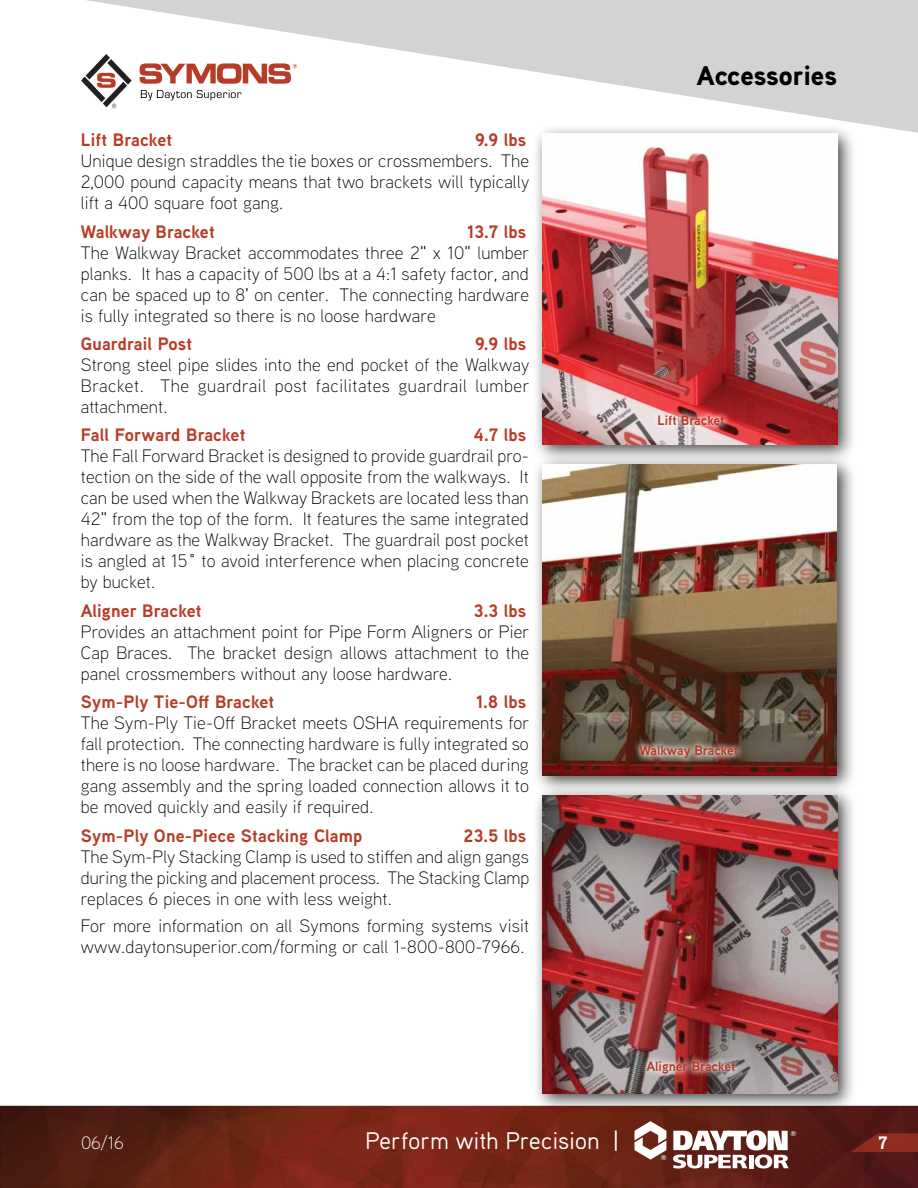
<style>
.page{position:relative;width:918px;height:1188px;background:#fff}
.page>*{position:absolute;margin:0;border:0;box-sizing:border-box;transform-origin:0 0}
.t1{font:900 27px "Aaux Next";color:#000}
.t2{font:24px "Aaux Pro OT";letter-spacing:-.015em;color:#fff}
.t3{font:300 18px/21px "Aaux Next";letter-spacing:.01em;color:#000;text-align:justify}
.t4{font:700 18px "Aaux Next";letter-spacing:.01em;color:#b83b26}
.t5{font:300 18px "Aaux Next";color:#fff}
.t6{font:700 18px "Aaux Next";color:#fff}
.t7{font:700 13.5px "Aaux Next";color:#b83b26}
.t8{font:7.05px "Humanist 777 BT Roman B";color:#fff}
</style>
<div class="page">
<img style="left:0;top:1106px;width:918px;height:82px">
<svg style="left:634px;top:1121px;width:32px;height:39px"></svg>
<svg style="left:673px;top:1130px;width:116px;height:38px"></svg>
<svg style="left:850px;top:1133px;width:68px;height:19px"></svg>
<svg style="left:81px;top:0;width:837px;height:133px;fill:#d1d3d4"></svg>
<div style="left:532px;top:123px;width:325px;height:342px;background:#000;opacity:.75"></div>
<img style="left:543px;top:134px;width:294px;height:310px">
<div style="left:532px;top:454px;width:325px;height:341px;background:#000;opacity:.75"></div>
<img style="left:543px;top:465px;width:294px;height:310px">
<div style="left:532px;top:785px;width:325px;height:329px;background:#000;opacity:.75"></div>
<img style="left:543px;top:795px;width:294px;height:299px">
<svg style="left:651px;top:408px;width:80px;height:24px;background:#d59496"></svg>
<svg style="left:633px;top:739px;width:111px;height:26px;background:#816b60"></svg>
<svg style="left:640px;top:1054px;width:101px;height:27px;background:#a18081"></svg>
<p class="t4" style="left:81px;top:127px;width:93px">Lift Bracket</p>
<p class="t4" style="left:475px;top:127px;width:53px">9.9 lbs</p>
<p class="t3" style="left:81px;top:150px;width:450px">Unique design straddles the tie boxes or crossmembers. The 2,000 pound capacity means that two brackets will typically lift a 400 square foot gang.</p>
<p class="t4" style="left:81px;top:219px;width:136px">Walkway Bracket</p>
<p class="t4" style="left:467px;top:219px;width:61px">13.7 lbs</p>
<p class="t3" style="left:81px;top:241px;width:450px">The Walkway Bracket accommodates three 2" x 10" lumber planks. It has a capacity of 500 lbs at a 4:1 safety factor, and can be spaced up to 8' on center. The connecting hardware is fully integrated so there is no loose hardware</p>
<p class="t4" style="left:81px;top:331px;width:113px">Guardrail Post</p>
<p class="t4" style="left:475px;top:331px;width:53px">9.9 lbs</p>
<p class="t3" style="left:81px;top:354px;width:450px">Strong steel pipe slides into the end pocket of the Walkway Bracket. The guardrail post facilitates guardrail lumber attachment.</p>
<p class="t4" style="left:81px;top:422px;width:166px">Fall Forward Bracket</p>
<p class="t4" style="left:474px;top:422px;width:54px">4.7 lbs</p>
<p class="t3" style="left:81px;top:445px;width:450px">The Fall Forward Bracket is designed to provide guardrail pro&shy;tection on the side of the wall opposite from the walkways. It can be used when the Walkway Brackets are located less than 42" from the top of the form. It features the same integrated hardware as the Walkway Bracket. The guardrail post pocket is angled at 15˚ to avoid interference when placing concrete by bucket.</p>
<p class="t4" style="left:81px;top:598px;width:122px">Aligner Bracket</p>
<p class="t4" style="left:474px;top:598px;width:54px">3.3 lbs</p>
<p class="t3" style="left:81px;top:620px;width:450px">Provides an attachment point for Pipe Form Aligners or Pier Cap Braces. The bracket design allows attachment to the panel crossmembers without any loose hardware.</p>
<p class="t4" style="left:81px;top:689px;width:195px">Sym-Ply Tie-Off Bracket</p>
<p class="t4" style="left:476px;top:689px;width:52px">1.8 lbs</p>
<p class="t3" style="left:81px;top:712px;width:450px">The Sym-Ply Tie-Off Bracket meets OSHA requirements for fall protection. The connecting hardware is fully integrated so there is no loose hardware. The bracket can be placed during gang assembly and the spring loaded connection allows it to be moved quickly and easily if required.</p>
<p class="t4" style="left:81px;top:823px;width:283px">Sym-Ply One-Piece Stacking Clamp</p>
<p class="t4" style="left:464px;top:823px;width:64px">23.5 lbs</p>
<p class="t3" style="left:81px;top:845px;width:450px">The Sym-Ply Stacking Clamp is used to stiffen and align gangs during the picking and placement process. The Stacking Clamp replaces 6 pieces in one with less weight.</p>
<p class="t3" style="left:81px;top:915px;width:450px">For more information on all Symons forming systems visit www.daytonsuperior.com/forming or call 1-800-800-7966.</p>
<h1 class="t1" style="left:697px;top:57px;width:142px">Accessories</h1>
<p class="t7" style="left:657px;top:411px;width:69px">Lift Bracket</p>
<p class="t7" style="left:640px;top:741px;width:100px">Walkway Bracket</p>
<p class="t7" style="left:647px;top:1057px;width:90px">Aligner Bracket</p>
<p class="t5" style="left:81px;top:1131px;width:44px">06/16</p>
<h2 class="t2" style="left:365px;top:1126px;width:256px">Perform with Precision |</h2>
<p class="t6" style="left:878px;top:1130px;width:11px">7</p>
<p class="t8" style="left:790px;top:1129px;width:7px">®</p>
<p class="t8" style="left:661px;top:1153px;width:7px">®</p>
</div>
